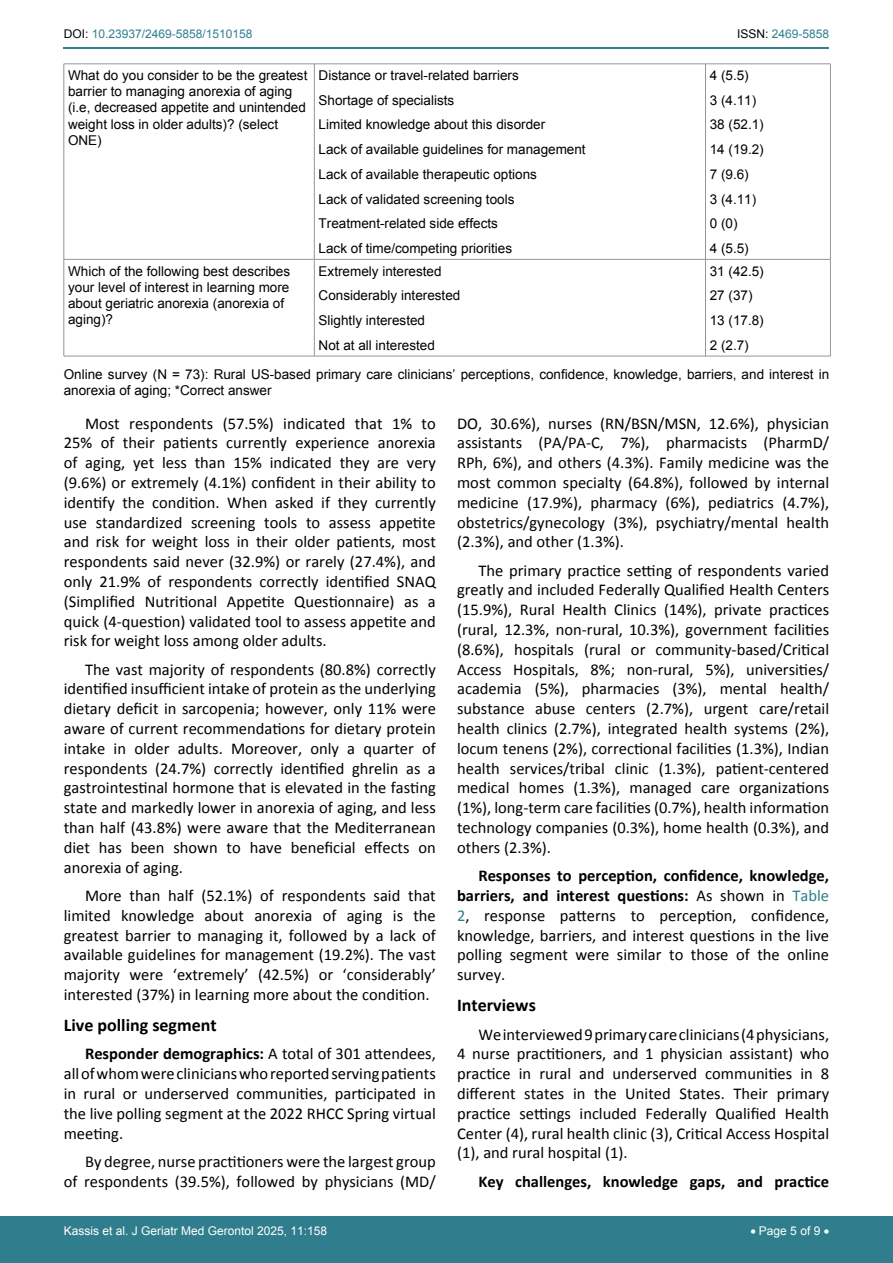
<style>
.page{position:relative;width:893px;height:1263px;background:#fff}
.page>*{position:absolute;margin:0;border:0;box-sizing:border-box;transform-origin:0 0}
.t1{font:700 18px "Calibri";color:#000}
.t2{font:16.5px/19.8px "Calibri";color:#000;text-align:justify}
.t3{font:700 16.5px "Calibri";color:#000}
.t4{font:13.5px/24.8px "Arial";color:#000}
.t5{font:12px "Arial";color:#fff}
.t6{font:12px "Arial";color:#30808d}
.s1{color:#000}
.s2{font-weight:700}
.s3{color:#30808d}
</style>
<div class="page">
<hr style="left:64px;top:47px;width:765px;height:1px;background:#30808d">
<div style="left:0;top:1217px;width:893px;height:46px;background:#307d8d"></div>
<hr style="left:64px;top:64px;width:250px;height:1px;background:#939598">
<hr style="left:64px;top:64px;width:1px;height:195px;background:#939598">
<hr style="left:314px;top:64px;width:391px;height:1px;background:#939598">
<hr style="left:314px;top:64px;width:1px;height:195px;background:#939598">
<hr style="left:705px;top:64px;width:125px;height:1px;background:#939598">
<hr style="left:705px;top:64px;width:1px;height:195px;background:#939598">
<hr style="left:830px;top:64px;width:1px;height:195px;background:#939598">
<hr style="left:64px;top:259px;width:250px;height:1px;background:#939598">
<hr style="left:64px;top:259px;width:1px;height:97px;background:#939598">
<hr style="left:314px;top:259px;width:391px;height:1px;background:#939598">
<hr style="left:314px;top:259px;width:1px;height:97px;background:#939598">
<hr style="left:705px;top:259px;width:125px;height:1px;background:#939598">
<hr style="left:705px;top:259px;width:1px;height:97px;background:#939598">
<hr style="left:830px;top:259px;width:1px;height:97px;background:#939598">
<hr style="left:64px;top:356px;width:250px;height:1px;background:#939598">
<hr style="left:314px;top:356px;width:391px;height:1px;background:#939598">
<hr style="left:705px;top:356px;width:125px;height:1px;background:#939598">
<p class="t6" style="left:64px;top:26px;width:190px"><span class="s1">DOI:</span> 10.23937/2469-5858/1510158</p>
<p class="t6" style="left:737px;top:26px;width:94px"><span class="s1">ISSN:</span> 2469-5858</p>
<p class="t4" style="left:68px;top:67px;width:241px;line-height:16.2px">What do you consider to be the greatest barrier to managing anorexia of aging (i.e, decreased appetite and unintended weight loss in older adults)? (select<br>ONE)</p>
<p class="t4" style="left:319px;top:63px;width:269px">Distance or travel-related barriers<br>Shortage of specialists<br>Limited knowledge about this disorder<br>Lack of available guidelines for management Lack of available therapeutic options<br>Lack of validated screening tools Treatment-related side effects<br>Lack of time/competing priorities</p>
<p class="t4" style="left:710px;top:63px;width:56px">4 (5.5)<br>3 (4.11)<br>38 (52.1)<br>14 (19.2)<br>7 (9.6)<br>3 (4.11)<br>0 (0)<br>4 (5.5)</p>
<p class="t4" style="left:68px;top:263px;width:224px;line-height:16.2px">Which of the following best describes your level of interest in learning more about geriatric anorexia (anorexia of aging)?</p>
<p class="t4" style="left:319px;top:259px;width:143px">Extremely interested<br>Considerably interested<br>Slightly interested<br>Not at all interested</p>
<p class="t4" style="left:710px;top:259px;width:56px">31 (42.5)<br>27 (37)<br>13 (17.8)<br>2 (2.7)</p>
<p class="t4" style="left:64px;top:366px;width:767px;line-height:16.2px">Online survey (N = 73): Rural US-based primary care clinicians’ perceptions, confidence, knowledge, barriers, and interest in anorexia of aging; *Correct answer</p>
<p class="t2" style="left:64px;top:413px;width:374px;text-indent:21px">Most respondents (57.5%) indicated that 1% to 25% of their patients currently experience anorexia of aging, yet less than 15% indicated they are very (9.6%) or extremely (4.1%) confident in their ability to identify the condition. When asked if they currently use standardized screening tools to assess appetite and risk for weight loss in their older patients, most respondents said never (32.9%) or rarely (27.4%), and only 21.9% of respondents correctly identified SNAQ (Simplified Nutritional Appetite Questionnaire) as a quick (4-question) validated tool to assess appetite and risk for weight loss among older adults.</p>
<p class="t2" style="left:64px;top:659px;width:374px;text-indent:21px">The vast majority of respondents (80.8%) correctly identified insufficient intake of protein as the underlying dietary deficit in sarcopenia; however, only 11% were aware of current recommendations for dietary protein intake in older adults. Moreover, only a quarter of respondents (24.7%) correctly identified ghrelin as a gastrointestinal hormone that is elevated in the fasting state and markedly lower in anorexia of aging, and less than half (43.8%) were aware that the Mediterranean diet has been shown to have beneficial effects on anorexia of aging.</p>
<p class="t2" style="left:64px;top:886px;width:374px;text-indent:21px">More than half (52.1%) of respondents said that limited knowledge about anorexia of aging is the greatest barrier to managing it, followed by a lack of available guidelines for management (19.2%). The vast majority were ‘extremely’ (42.5%) or ‘considerably’ interested (37%) in learning more about the condition.</p>
<p class="t1" style="left:64px;top:1013px;width:154px">Live polling segment</p>
<p class="t2" style="left:64px;top:1044px;width:374px;text-indent:21px"><span class="s2">Responder demographics:</span> A total of 301 attendees, all of whom were clinicians who reported serving patients in rural or underserved communities, participated in the live polling segment at the 2022 RHCC Spring virtual meeting.</p>
<p class="t2" style="left:64px;top:1151px;width:374px;text-align:right">By degree, nurse practitioners were the largest group<br>of respondents (39.5%), followed by physicians (MD/</p>
<p class="t2" style="left:457px;top:413px;width:374px">DO, 30.6%), nurses (RN/BSN/MSN, 12.6%), physician assistants (PA/PA-C, 7%), pharmacists (PharmD/ RPh, 6%), and others (4.3%). Family medicine was the most common specialty (64.8%), followed by internal medicine (17.9%), pharmacy (6%), pediatrics (4.7%), obstetrics/gynecology (3%), psychiatry/mental health (2.3%), and other (1.3%).</p>
<p class="t2" style="left:457px;top:560px;width:374px;text-indent:21px">The primary practice setting of respondents varied greatly and included Federally Qualified Health Centers (15.9%), Rural Health Clinics (14%), private practices (rural, 12.3%, non-rural, 10.3%), government facilities (8.6%), hospitals (rural or community-based/Critical Access Hospitals, 8%; non-rural, 5%), universities/ academia (5%), pharmacies (3%), mental health/ substance abuse centers (2.7%), urgent care/retail health clinics (2.7%), integrated health systems (2%), locum tenens (2%), correctional facilities (1.3%), Indian health services/tribal clinic (1.3%), patient-centered medical homes (1.3%), managed care organizations (1%), long-term care facilities (0.7%), health information technology companies (0.3%), home health (0.3%), and others (2.3%).</p>
<p class="t2" style="left:457px;top:866px;width:374px;text-indent:21px"><span class="s2">Responses to perception, confidence, knowledge, barriers, and interest questions:</span> As shown in <span class="s3">Table 2</span>, response patterns to perception, confidence, knowledge, barriers, and interest questions in the live polling segment were similar to those of the online survey.</p>
<p class="t1" style="left:457px;top:994px;width:80px">Interviews</p>
<p class="t2" style="left:457px;top:1024px;width:374px;text-indent:21px">We interviewed 9 primary care clinicians (4 physicians, 4 nurse practitioners, and 1 physician assistant) who practice in rural and underserved communities in 8 different states in the United States. Their primary practice settings included Federally Qualified Health Center (4), rural health clinic (3), Critical Access Hospital (1), and rural hospital (1).</p>
<p class="t3" style="left:478px;top:1170px;width:352px">Key challenges, knowledge gaps, and practice</p>
<p class="t5" style="left:64px;top:1223px;width:265px">Kassis et al. J Geriatr Med Gerontol 2025, 11:158</p>
<p class="t5" style="left:750px;top:1223px;width:80px">• Page 5 of 9 •</p>
</div>
